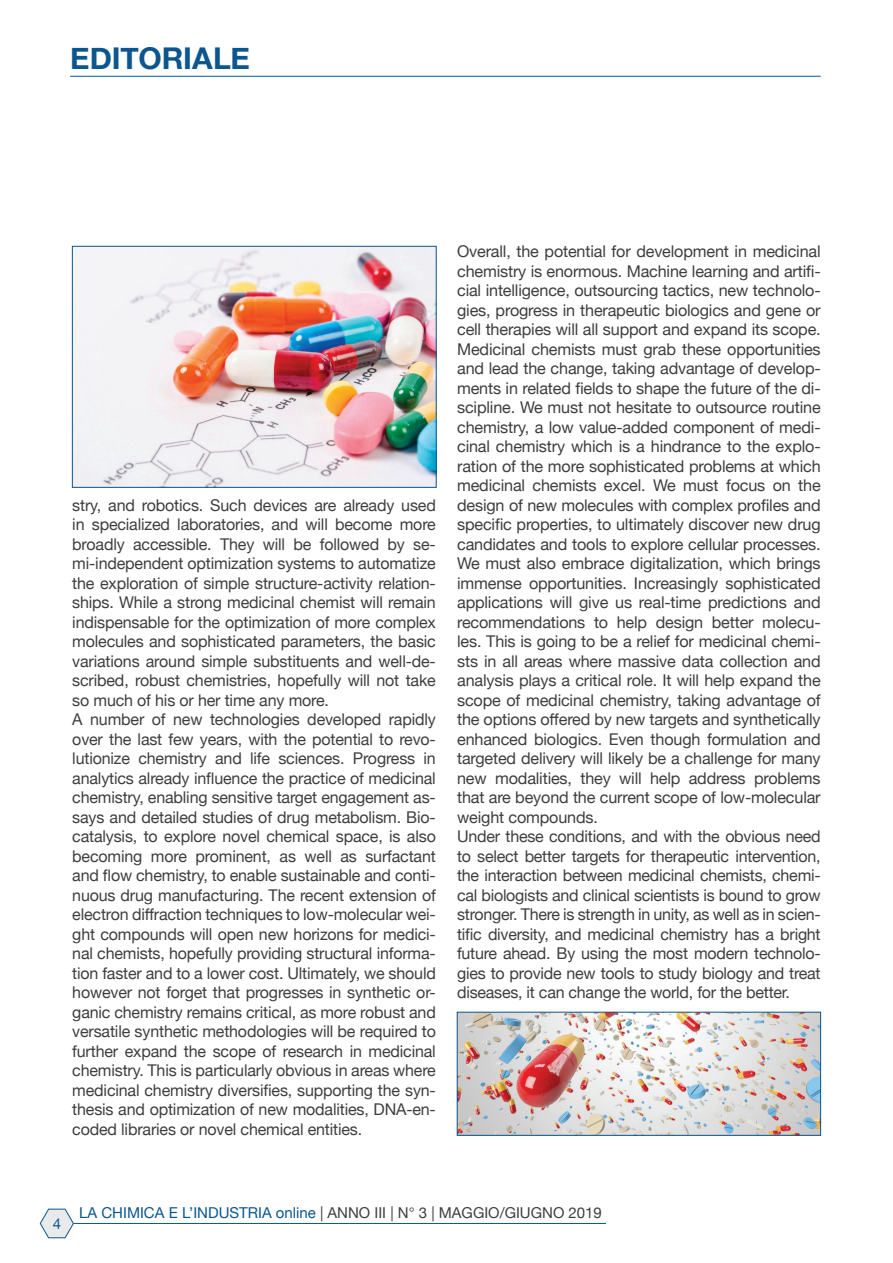
<style>
.page{position:relative;width:893px;height:1263px;background:#fff}
.page>*{position:absolute;margin:0;border:0;box-sizing:border-box;transform-origin:0 0}
.t1{font:700 30px "Helvetica Neue";color:#0b568e}
.t2{font:16.2px/19.5px "Helvetica Neue";letter-spacing:-.01em;color:#3e3e3f;text-align:justify}
.t3{font:15px "Helvetica Neue";color:#3e3e3f}
.t4{font:15px "Helvetica Neue";color:#0b568e}
.s1{color:#0b568e}
</style>
<div class="page">
<svg style="left:40px;top:1209px;width:34px;height:29px"></svg>
<hr style="left:74px;top:1223px;width:532px;height:1px;background:#0b568e">
<hr style="left:70px;top:76px;width:751px;height:1px;background:#0b568e">
<img style="left:74px;top:248px;width:360px;height:237px">
<div style="left:72px;top:246px;width:364px;height:241px;border:1px solid #0b568e"></div>
<img style="left:459px;top:1014px;width:360px;height:119px">
<h1 class="t1" style="left:70px;top:35px;width:181px">EDITORIALE</h1>
<p class="t2" style="left:72px;top:496px;width:365px">stry, and robotics. Such devices are already used in specialized laboratories, and will become more broadly accessible. They will be followed by se&shy;mi-independent optimization systems to automatize the exploration of simple structure-activity relation&shy;ships. While a strong medicinal chemist will remain indispensable for the optimization of more complex molecules and sophisticated parameters, the basic variations around simple substituents and well-de&shy;scribed, robust chemistries, hopefully will not take so much of his or her time any more.</p>
<p class="t2" style="left:72px;top:711px;width:365px">A number of new technologies developed rapidly over the last few years, with the potential to revo&shy;lutionize chemistry and life sciences. Progress in analytics already influence the practice of medicinal chemistry, enabling sensitive target engagement as&shy;says and detailed studies of drug metabolism. Bio&shy;catalysis, to explore novel chemical space, is also becoming more prominent, as well as surfactant and flow chemistry, to enable sustainable and conti&shy;nuous drug manufacturing. The recent extension of electron diffraction techniques to low-molecular wei&shy;ght compounds will open new horizons for medici&shy;nal chemists, hopefully providing structural informa&shy;tion faster and to a lower cost. Ultimately, we should however not forget that progresses in synthetic or&shy;ganic chemistry remains critical, as more robust and versatile synthetic methodologies will be required to further expand the scope of research in medicinal chemistry. This is particularly obvious in areas where medicinal chemistry diversifies, supporting the syn&shy;thesis and optimization of new modalities, DNA-en&shy;coded libraries or novel chemical entities.</p>
<p class="t2" style="left:457px;top:243px;width:365px">Overall, the potential for development in medicinal chemistry is enormous. Machine learning and artifi&shy;cial intelligence, outsourcing tactics, new technolo&shy;gies, progress in therapeutic biologics and gene or cell therapies will all support and expand its scope.<br>Medicinal chemists must grab these opportunities and lead the change, taking advantage of develop&shy;ments in related fields to shape the future of the di&shy;scipline. We must not hesitate to outsource routine chemistry, a low value-added component of medi&shy;cinal chemistry which is a hindrance to the explo&shy;ration of the more sophisticated problems at which medicinal chemists excel. We must focus on the design of new molecules with complex profiles and specific properties, to ultimately discover new drug candidates and tools to explore cellular processes.<br>We must also embrace digitalization, which brings immense opportunities. Increasingly sophisticated applications will give us real-time predictions and recommendations to help design better molecu&shy;les. This is going to be a relief for medicinal chemi&shy;sts in all areas where massive data collection and analysis plays a critical role. It will help expand the scope of medicinal chemistry, taking advantage of the options offered by new targets and synthetically enhanced biologics. Even though formulation and targeted delivery will likely be a challenge for many new modalities, they will help address problems that are beyond the current scope of low-molecular weight compounds.</p>
<p class="t2" style="left:457px;top:828px;width:365px">Under these conditions, and with the obvious need to select better targets for therapeutic intervention, the interaction between medicinal chemists, chemi&shy;cal biologists and clinical scientists is bound to grow stronger. There is strength in unity, as well as in scien&shy;tific diversity, and medicinal chemistry has a bright future ahead. By using the most modern technolo&shy;gies to provide new tools to study biology and treat diseases, it can change the world, for the better.</p>
<p class="t4" style="left:53px;top:1212px;width:10px">4</p>
<p class="t3" style="left:79px;top:1202px;width:524px"><span class="s1">LA CHIMICA E L’INDUSTRIA online</span> | ANNO III | N° 3 | MAGGIO/GIUGNO 2019</p>
</div>
